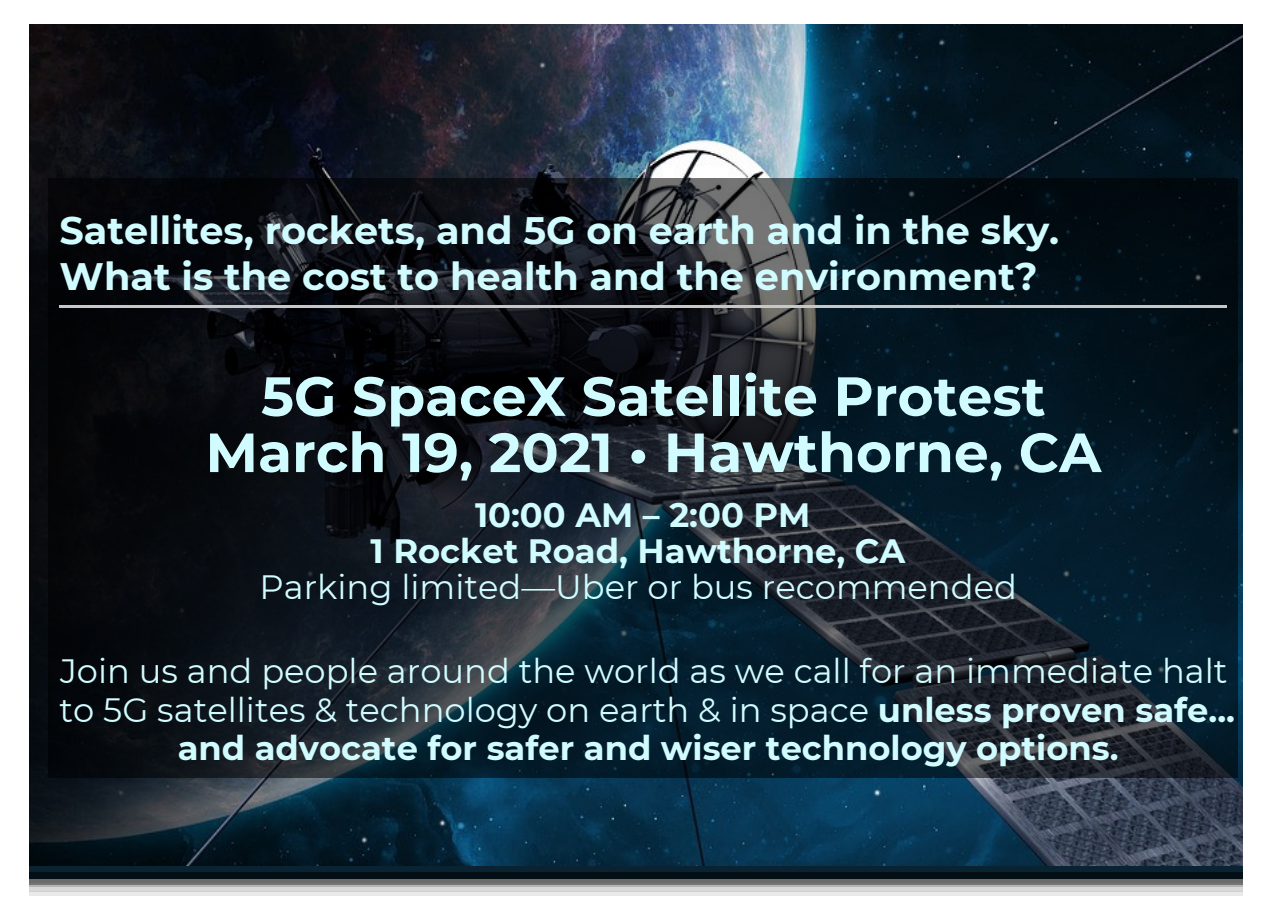
<style>
.page{position:relative;width:1265px;height:918px;background:#fff}
.page>*{position:absolute;margin:0;border:0;box-sizing:border-box;transform-origin:0 0}
.t1{font:700 55.05px/56.2px "Montserrat";color:#d1fcff;text-align:center}
.t2{font:700 38.25px/46px "Montserrat";color:#d1fcff}
.t3{font:33.75px/38.2px "Montserrat";color:#d1fcff;text-align:center}
.t4{font:700 33.75px/36px "Montserrat";color:#d1fcff;text-align:center}
.s1{font-weight:700}
</style>
<div class="page">
<img style="left:29px;top:25px;width:1213px;height:842px">
<div style="left:48px;top:179px;width:1190px;height:599px;background:#000;opacity:.54"></div>
<div style="left:29px;top:867px;width:1213px;height:12px;background:#0a2333"></div>
<div style="left:29px;top:872px;width:1213px;height:13px;background:#000;opacity:.58"></div>
<hr style="left:29px;top:883px;width:1213px;height:4px;background:#7e7e7e;opacity:.58">
<hr style="left:29px;top:887px;width:1213px;height:4px;background:#d8d8d8">
<hr style="left:60px;top:306px;width:1166px;height:2px;background:#c7c7c7">
<div style="left:29px;top:891px;width:1213px;height:5px;background:#e9e9e9"></div>
<p class="t2" style="left:60px;top:205px;width:1001px">Satellites, rockets, and 5G on earth and in the sky.<br>What is the cost to health and the environment?</p>
<h1 class="t1" style="left:205px;top:365px;width:897px">5G SpaceX Satellite Protest<br>March 19, 2021 • Hawthorne, CA</h1>
<p class="t4" style="left:370px;top:496px;width:536px">10:00 AM – 2:00 PM<br>1 Rocket Road, Hawthorne, CA</p>
<p class="t3" style="left:260px;top:567px;width:758px">Parking limited—Uber or bus recommended</p>
<p class="t3" style="left:60px;top:651px;width:1176px">Join us and people around the world as we call for an immediate halt to 5G satellites &amp; technology on earth &amp; in space <span class="s1">unless proven safe... and advocate for safer and wiser technology options.</span></p>
</div>
